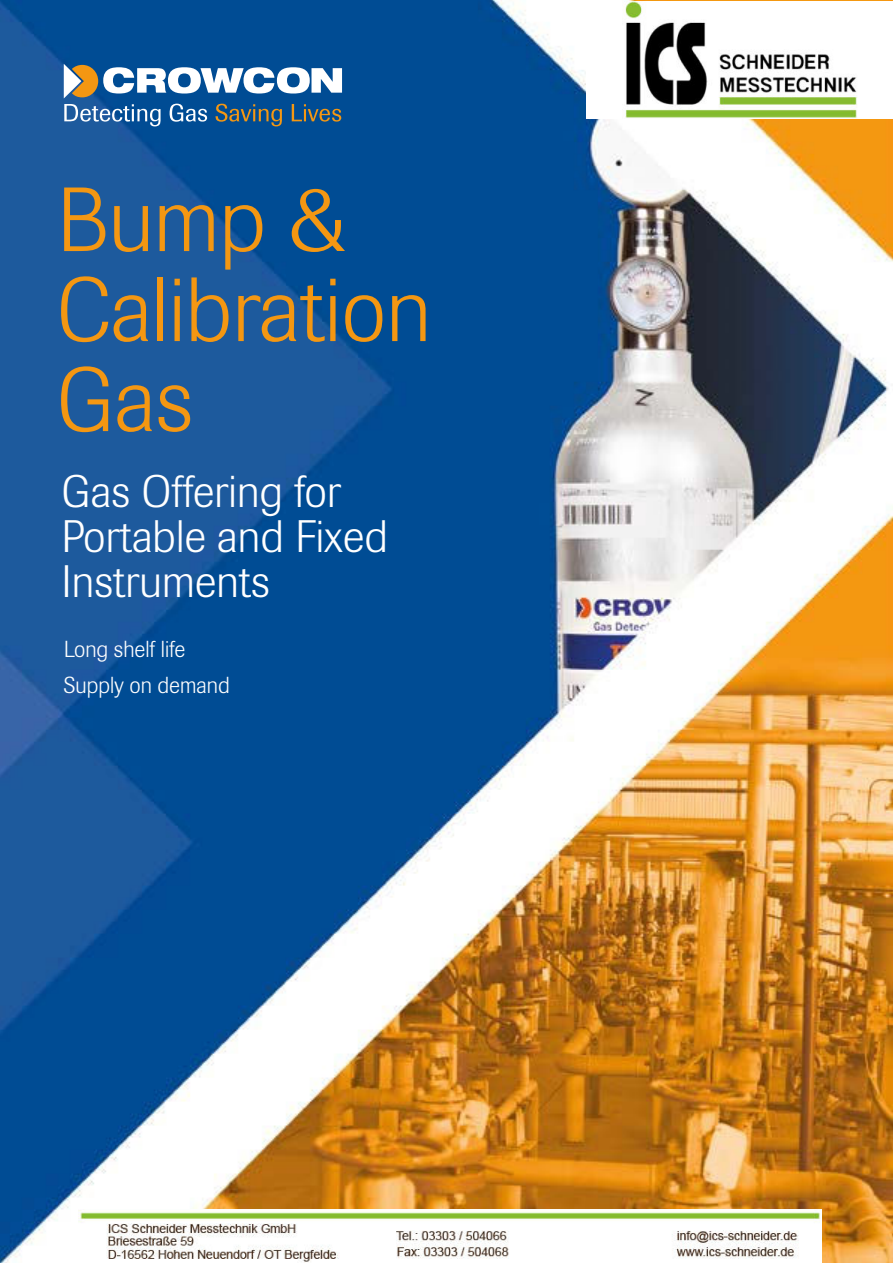
<style>
.page{position:relative;width:893px;height:1263px;background:#fff}
.page>*{position:absolute;margin:0;border:0;box-sizing:border-box;transform-origin:0 0}
.t1{font:300 90px/90px "Imago";color:#f49712}
.t2{font:300 45px/45px "Imago";color:#fff}
.t3{font:300 22.95px/36.3px "Imago";color:#fff}
</style>
<div class="page">
<img style="left:0;top:0;width:893px;height:1263px">
<svg style="left:64px;top:64px;width:278px;height:34px"></svg>
<svg style="left:64px;top:104px;width:97px;height:22px;background:#4b7db2"></svg>
<svg style="left:170px;top:104px;width:37px;height:18px"></svg>
<svg style="left:216px;top:104px;width:66px;height:22px"></svg>
<svg style="left:292px;top:104px;width:49px;height:18px"></svg>
<img style="left:586px;top:1px;width:307px;height:118px">
<img style="left:78px;top:1209px;width:743px;height:54px">
<h1 class="t1" style="left:56px;top:183px;width:376px">Bump &amp;<br>Calibration<br>Gas</h1>
<p class="t2" style="left:62px;top:473px;width:328px">Gas Offering for<br>Portable and Fixed<br>Instruments</p>
<p class="t3" style="left:64px;top:633px;width:167px">Long shelf life<br>Supply on demand</p>
</div>
